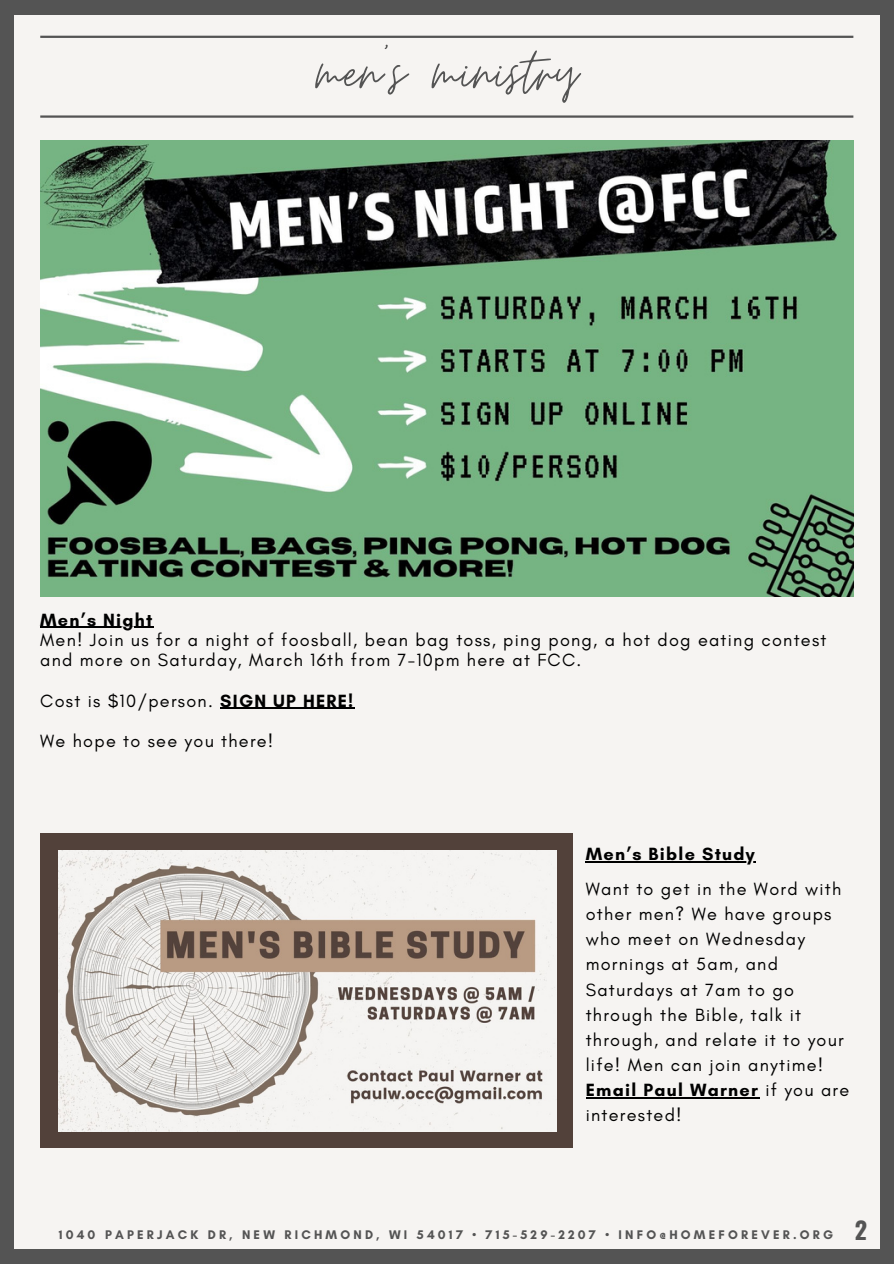
<style>
.page{position:relative;width:894px;height:1264px;background:#fff}
.page>*{position:absolute;margin:0;border:0;box-sizing:border-box;transform-origin:0 0}
.t1{font:69.75px "Moon Time";color:#545454}
.t2{font:18px/25px "Glacial Indifference";letter-spacing:.07em;color:#000}
.t3{font:700 18px "Glacial Indifference";letter-spacing:.07em;color:#000}
.t4{font:700 12.75px "Glacial Indifference";letter-spacing:.25em;color:#545454}
.s1{font-weight:700}
.s2{font-family:"Oswald";font-size:24px}
</style>
<div class="page">
<div style="left:0;top:0;width:893px;height:1263px;background:#545454"></div>
<div style="left:14px;top:15px;width:864px;height:1233px;background:#f6f4f2"></div>
<hr style="left:40px;top:115px;width:813px;height:3px;background:#545454">
<hr style="left:40px;top:36px;width:813px;height:2px;background:#545454">
<img style="left:40px;top:140px;width:812px;height:457px">
<div style="left:40px;top:833px;width:532px;height:315px;background:#52413a"></div>
<img style="left:59px;top:850px;width:497px;height:281px">
<hr style="left:40px;top:627px;width:114px;height:1px;background:#000">
<hr style="left:220px;top:708px;width:134px;height:1px;background:#000">
<hr style="left:585px;top:861px;width:171px;height:1px;background:#000">
<hr style="left:585px;top:1097px;width:174px;height:1px;background:#000">
<h1 class="t1" style="left:316px;top:30px;width:263px">men’s ministry</h1>
<p class="t3" style="left:40px;top:608px;width:114px">Men’s Night</p>
<p class="t2" style="left:40px;top:629px;width:787px;line-height:20.2px">Men! Join us for a night of foosball, bean bag toss, ping pong, a hot dog eating contest and more on Saturday, March 16th from 7-10pm here at FCC.</p>
<p class="t2" style="left:40px;top:688px;width:314px">Cost is $10/person. <span class="s1">SIGN UP HERE!</span></p>
<p class="t2" style="left:40px;top:728px;width:234px">We hope to see you there!</p>
<p class="t3" style="left:585px;top:842px;width:171px">Men’s Bible Study</p>
<p class="t2" style="left:585px;top:876px;width:265px">Want to get in the Word with other men? We have groups who meet on Wednesday mornings at 5am, and<br>Saturdays at 7am to go through the Bible, talk it through, and relate it to your life! Men can join anytime!<br><span class="s1">Email Paul Warner</span> if you are interested!</p>
<p class="t4" style="left:59px;top:1226px;width:809px">1040 PAPERJACK DR, NEW RICHMOND, WI 54017 • 715-529-2207 • INFO@HOMEFOREVER.ORG <span class="s2">2</span></p>
</div>
